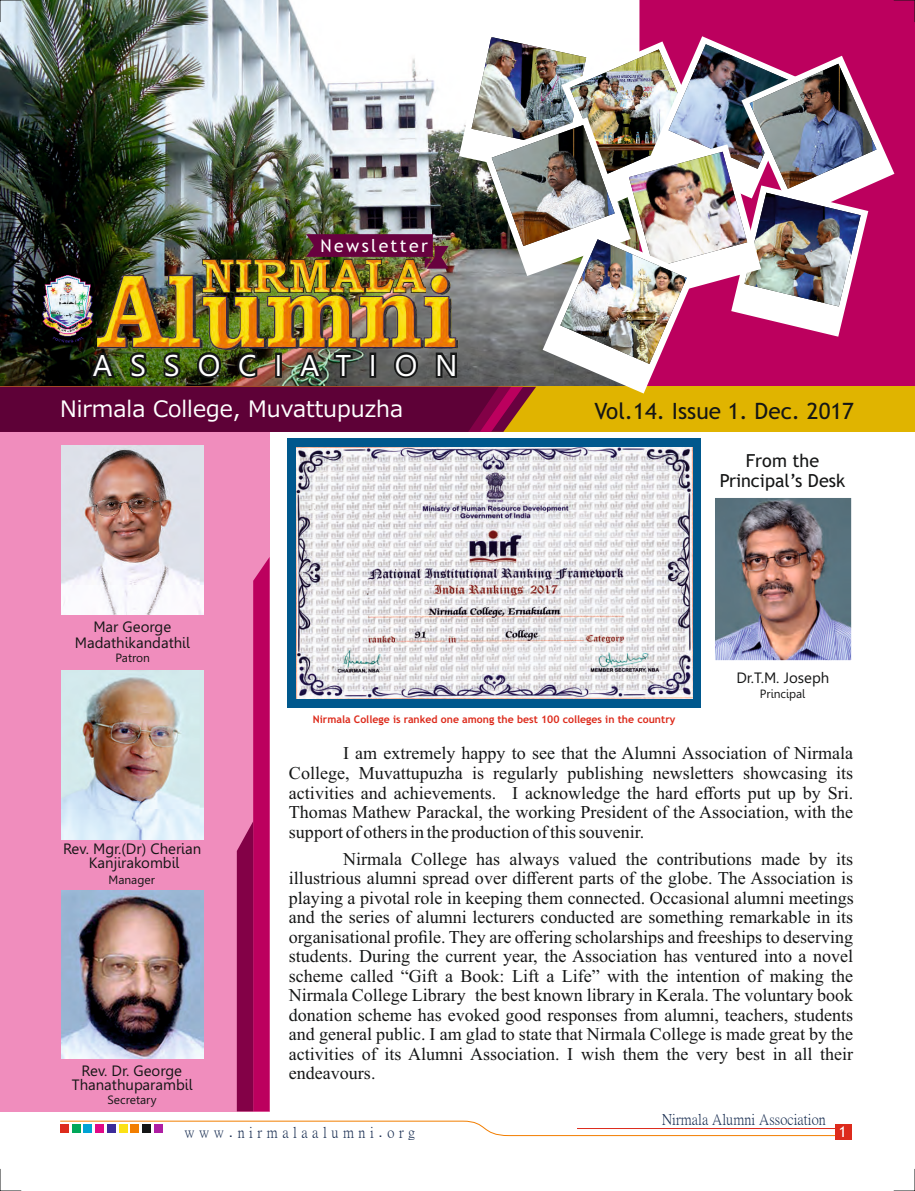
<style>
.page{position:relative;width:915px;height:1191px;background:#fff}
.page>*{position:absolute;margin:0;border:0;box-sizing:border-box;transform-origin:0 0}
.t1{font:30px "Gisha";letter-spacing:.595em;color:#fff}
.t2{font:22.5px "Meiryo";color:#fff}
.t3{font:22.5px "Trebuchet MS";color:#151616}
.t4{font:18px/19.5px "Times New Roman";color:#151616;text-align:justify}
.t5{font:18px/20.9px "Trebuchet MS";color:#151616;text-align:center}
.t6{font:17.7px "Trebuchet MS";letter-spacing:.13em;color:#fff}
.t7{font:15px/15.9px "Gisha";color:#151616;text-align:center}
.t8{font:15px "P Ming Li U";color:#172c50}
.t9{font:15px "P Ming Li U";letter-spacing:.3em;color:#172c50}
.t10{font:15px "Trebuchet MS";color:#fff}
.t11{font:12px "Gisha";color:#151616}
.t12{font:700 10.5px "Trebuchet MS";color:#dd2b1c}
.s1{font-family:"Arial"}
</style>
<div class="page">
<div style="left:0;top:0;width:914px;height:392px;background:#bc005e"></div>
<img style="left:0;top:0;width:639px;height:30px">
<div style="left:0;top:427px;width:269px;height:684px;background:#f08dbd"></div>
<svg style="left:237px;top:558px;width:32px;height:553px"></svg>
<svg style="left:60px;top:1120px;width:791px;height:16px"></svg>
<div style="left:834px;top:1124px;width:16px;height:15px;background:#dd2b1c"></div>
<div style="left:60px;top:1124px;width:8px;height:8px;background:#dd2b1c"></div>
<div style="left:72px;top:1124px;width:8px;height:8px;background:#00a759"></div>
<div style="left:84px;top:1124px;width:8px;height:8px;background:#00a3d4"></div>
<div style="left:95px;top:1124px;width:9px;height:8px;background:#e10886"></div>
<div style="left:107px;top:1124px;width:8px;height:8px;background:#3c2b99"></div>
<div style="left:119px;top:1124px;width:8px;height:8px;background:#fbe116"></div>
<div style="left:131px;top:1124px;width:8px;height:8px;background:#f27e00"></div>
<div style="left:142px;top:1124px;width:9px;height:8px;background:#151616"></div>
<div style="left:154px;top:1124px;width:8px;height:8px;background:#ae1ea3"></div>
<img style="left:61px;top:446px;width:142px;height:168px">
<img style="left:61px;top:670px;width:142px;height:169px">
<img style="left:61px;top:890px;width:142px;height:168px">
<img style="left:715px;top:499px;width:135px;height:160px">
<div style="left:710px;top:494px;width:145px;height:170px;border:4px solid #fff"></div>
<div style="left:0;top:387px;width:914px;height:45px;background:#e0b400"></div>
<img style="left:0;top:30px;width:894px;height:402px">
<img style="left:560px;top:239px;width:126px;height:125px">
<img style="left:97px;top:221px;width:370px;height:131px">
<img style="left:202px;top:260px;width:223px;height:32px">
<div style="left:287px;top:438px;width:414px;height:270px;background:#00588d"></div>
<img style="left:296px;top:448px;width:396px;height:251px">
<svg style="left:0;top:0;width:22px;height:23px"></svg>
<svg style="left:893px;top:0;width:21px;height:1px"></svg>
<svg style="left:0;top:1169px;width:22px;height:22px"></svg>
<svg style="left:893px;top:1190px;width:21px;height:1px"></svg>
<p class="t6" style="left:320px;top:239px;width:109px">Newsletter</p>
<h1 class="t1" style="left:93px;top:353px;width:366px">ASSOCIATION</h1>
<p class="t2" style="left:60px;top:397px;width:344px">Nirmala College, Muvattupuzha</p>
<p class="t3" style="left:594px;top:402px;width:261px">Vol.14. Issue 1. Dec. 2017</p>
<p class="t7" style="left:75px;top:620px;width:117px">Mar George<br>Madathikandathil</p>
<p class="t11" style="left:116px;top:652px;width:36px">Patron</p>
<p class="t7" style="left:63px;top:842px;width:140px;line-height:14.9px">Rev. Mgr.(Dr) Cherian<br>Kanjirakombil</p>
<p class="t11" style="left:108px;top:874px;width:48px">Manager</p>
<p class="t7" style="left:72px;top:1065px;width:122px;line-height:13.6px">Rev. Dr. George<br>Thanathuparambil</p>
<p class="t11" style="left:107px;top:1095px;width:51px">Secretary</p>
<p class="t5" style="left:719px;top:451px;width:127px">From the<br>Principal’s Desk</p>
<p class="t7" style="left:736px;top:671px;width:94px">Dr.T.M. Joseph</p>
<p class="t12" style="left:313px;top:715px;width:364px">Nirmala College is ranked one among the best 100 colleges in the country</p>
<p class="t11" style="left:759px;top:689px;width:47px">Principal</p>
<p class="t4" style="left:289px;top:745px;width:565px;text-indent:54px">I am extremely happy to see that the Alumni Association of Nirmala College, Muvattupuzha is regularly publishing newsletters showcasing its activities and achievements. I acknowledge the hard efforts put up by Sri.<br>Thomas Mathew Parackal, the working President of the Association, with the support of others in the production of this souvenir.</p>
<p class="t4" style="left:289px;top:850px;width:566px;text-indent:54px">Nirmala College has always valued the contributions made by its illustrious alumni spread over different parts of the globe. The Association is playing a pivotal role in keeping them connected. Occasional alumni meetings and the series of alumni lecturers conducted are something remarkable in its organisational profile. They are offering scholarships and freeships to deserving students. During the current year, the Association has ventured into a novel scheme called “Gift a Book: Lift a Life” with the intention of making the Nirmala College Library the best known library in Kerala. The voluntary book donation scheme has evoked good responses from alumni, teachers, students and general public. I am glad to state that Nirmala College is made great by the activities of its Alumni Association. I wish them the very best in all their endeavours.</p>
<p class="t9" style="left:184px;top:1125px;width:232px">www<span class="s1">.</span>nirmalaalumni<span class="s1">.</span>org</p>
<p class="t8" style="left:661px;top:1112px;width:165px">Nirmala Alumni Association</p>
<p class="t10" style="left:838px;top:1126px;width:9px">1</p>
</div>
